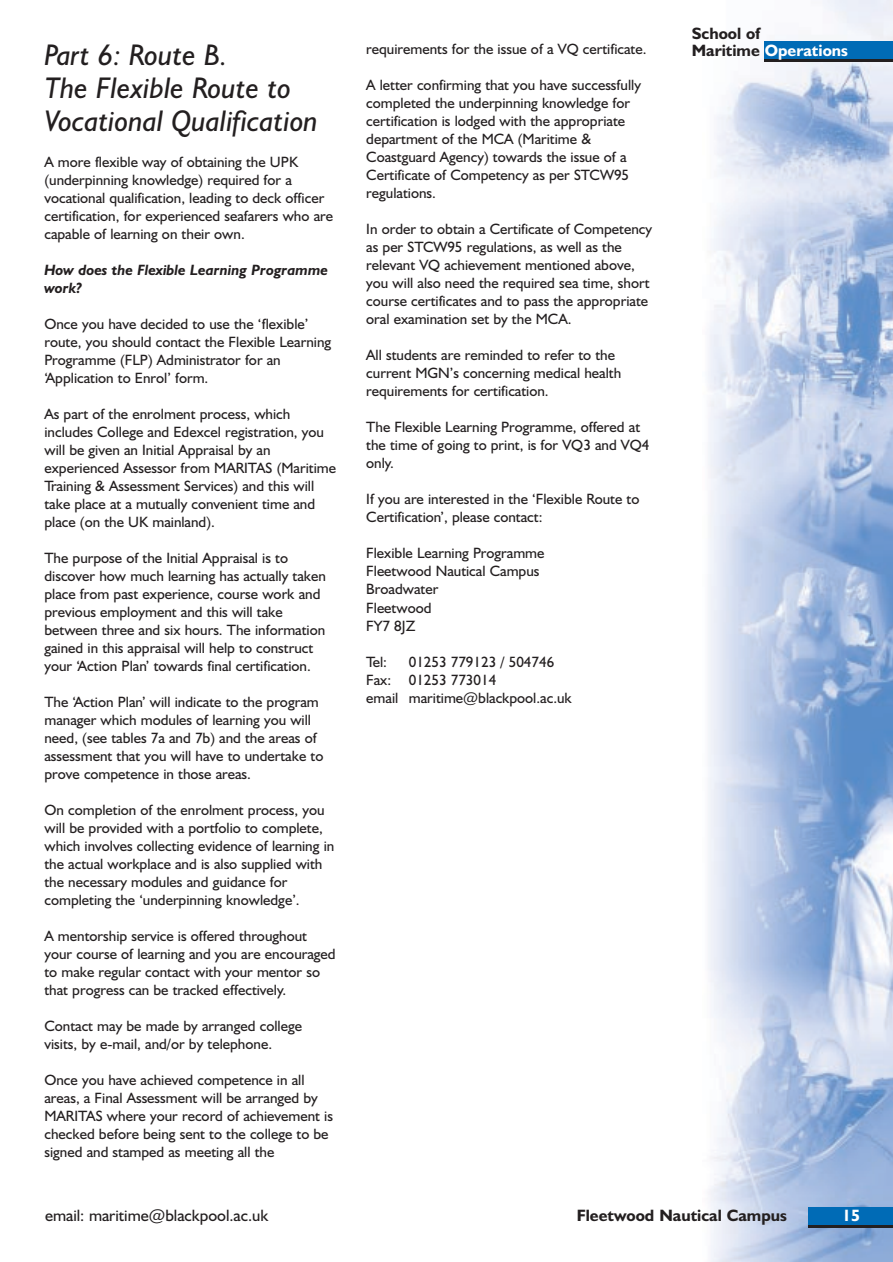
<style>
.page{position:relative;width:893px;height:1262px;background:#fff}
.page>*{position:absolute;margin:0;border:0;box-sizing:border-box;transform-origin:0 0}
.t1{font:italic 30px/33px "Humanist 521 BT";color:#231f20}
.t2{font:700 16.5px/16.8px "Humanist 521 BT";color:#231f20}
.t3{font:16.5px "Humanist 521 BT";color:#231f20}
.t4{font:700 16.5px "Humanist 521 BT";color:#fff}
.t5{font:15px/18px "Humanist 521 BT";color:#231f20}
.t6{font:italic 700 15px/18px "Humanist 521 BT";color:#231f20}
.s1{color:#fff}
</style>
<div class="page">
<img style="left:708px;top:0;width:184px;height:1262px">
<div style="left:764px;top:41px;width:128px;height:21px;background:#006bb6"></div>
<div style="left:808px;top:1207px;width:84px;height:21px;background:#006bb6"></div>
<hr style="left:808px;top:1225px;width:84px;height:3px;background:#231f20">
<hr style="left:764px;top:59px;width:128px;height:3px;background:#231f20">
<h1 class="t1" style="left:44px;top:41px;width:275px">Part 6: Route B.<br>The Flexible Route to<br>Vocational Qualification</h1>
<p class="t5" style="left:44px;top:154px;width:290px">A more flexible way of obtaining the UPK (underpinning knowledge) required for a vocational qualification, leading to deck officer certification, for experienced seafarers who are capable of learning on their own.</p>
<p class="t6" style="left:44px;top:262px;width:285px">How does the Flexible Learning Programme work?</p>
<p class="t5" style="left:44px;top:316px;width:288px">Once you have decided to use the ‘flexible’ route, you should contact the Flexible Learning Programme (FLP) Administrator for an ‘Application to Enrol’ form.</p>
<p class="t5" style="left:44px;top:406px;width:293px">As part of the enrolment process, which includes College and Edexcel registration, you will be given an Initial Appraisal by an experienced Assessor from MARITAS (Maritime Training &amp; Assessment Services) and this will take place at a mutually convenient time and place (on the UK mainland).</p>
<p class="t5" style="left:44px;top:550px;width:283px">The purpose of the Initial Appraisal is to discover how much learning has actually taken place from past experience, course work and previous employment and this will take between three and six hours. The information gained in this appraisal will help to construct your ‘Action Plan’ towards final certification.</p>
<p class="t5" style="left:44px;top:694px;width:280px">The ‘Action Plan’ will indicate to the program manager which modules of learning you will need, (see tables 7a and 7b) and the areas of assessment that you will have to undertake to prove competence in those areas.</p>
<p class="t5" style="left:44px;top:802px;width:291px">On completion of the enrolment process, you will be provided with a portfolio to complete, which involves collecting evidence of learning in the actual workplace and is also supplied with the necessary modules and guidance for completing the ‘underpinning knowledge’.</p>
<p class="t5" style="left:44px;top:928px;width:293px">A mentorship service is offered throughout your course of learning and you are encouraged to make regular contact with your mentor so that progress can be tracked effectively.</p>
<p class="t5" style="left:44px;top:1018px;width:259px">Contact may be made by arranged college visits, by e-mail, and/or by telephone.</p>
<p class="t5" style="left:44px;top:1072px;width:290px">Once you have achieved competence in all areas, a Final Assessment will be arranged by MARITAS where your record of achievement is checked before being sent to the college to be signed and stamped as meeting all the</p>
<p class="t5" style="left:366px;top:42px;width:282px">requirements for the issue of a VQ certificate.</p>
<p class="t5" style="left:366px;top:78px;width:276px">A letter confirming that you have successfully completed the underpinning knowledge for certification is lodged with the appropriate department of the MCA (Maritime &amp; Coastguard Agency) towards the issue of a Certificate of Competency as per STCW95 regulations.</p>
<p class="t5" style="left:366px;top:222px;width:287px">In order to obtain a Certificate of Competency as per STCW95 regulations, as well as the relevant VQ achievement mentioned above, you will also need the required sea time, short course certificates and to pass the appropriate oral examination set by the MCA.</p>
<p class="t5" style="left:366px;top:348px;width:256px">All students are reminded to refer to the current MGN’s concerning medical health requirements for certification.</p>
<p class="t5" style="left:366px;top:420px;width:285px">The Flexible Learning Programme, offered at the time of going to print, is for VQ3 and VQ4 only.</p>
<p class="t5" style="left:366px;top:492px;width:275px">If you are interested in the ‘Flexible Route to<br>Certification’, please contact:</p>
<p class="t5" style="left:366px;top:546px;width:180px">Flexible Learning Programme<br>Fleetwood Nautical Campus<br>Broadwater<br>Fleetwood<br>FY7 8JZ</p>
<p class="t5" style="left:366px;top:654px;width:22px">Tel:</p>
<p class="t5" style="left:366px;top:654px;width:207px;text-indent:43px">01253 779123 / 504746<br>Fax: 01253 773014<br>email maritime@blackpool.ac.uk</p>
<p class="t2" style="left:691px;top:26px;width:158px">School of<br>Maritime <span class="s1">Operations</span></p>
<p class="t3" style="left:45px;top:1209px;width:225px">email: maritime@blackpool.ac.uk</p>
<p class="t2" style="left:576px;top:1209px;width:212px">Fleetwood Nautical Campus</p>
<p class="t4" style="left:842px;top:1209px;width:19px">15</p>
</div>
